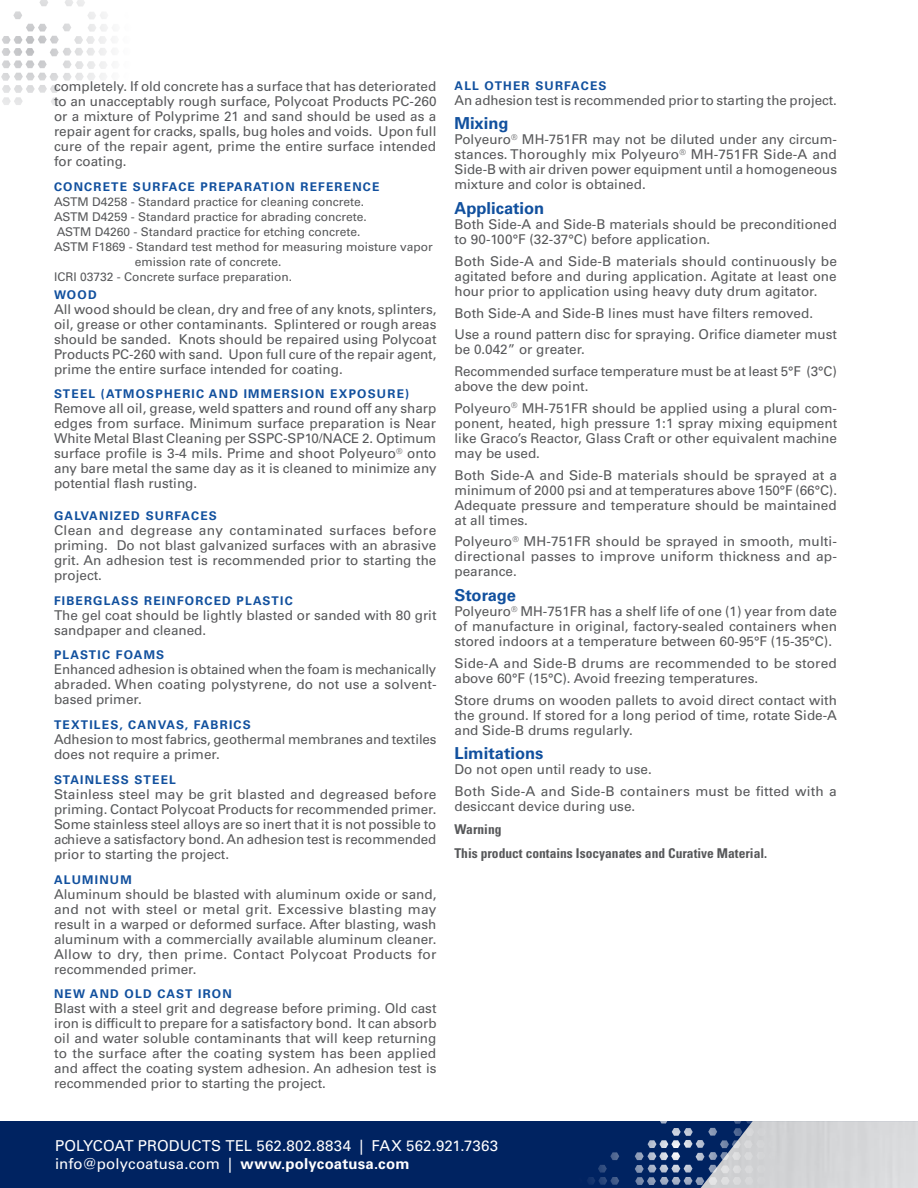
<style>
.page{position:relative;width:918px;height:1188px;background:#fff}
.page>*{position:absolute;margin:0;border:0;box-sizing:border-box;transform-origin:0 0}
.t1{font:700 16.5px "Univers LT Std";color:#11509e}
.t2{font:15px/18px "Univers LT Std";letter-spacing:.01em;color:#fff}
.Body{font:13.5px/15px "Univers LT Std";color:#57585a;text-align:justify}
.Body-2{font:700 condensed 13.5px "Univers LT Std";color:#57585a}
.Note{font:12px "Univers LT Std";color:#57585a}
.SubHeader{font:700 12px "Univers LT Std";letter-spacing:.1em;color:#11509e}
.s1{font-weight:700}
</style>
<div class="page">
<svg style="left:1px;top:0;width:107px;height:105px"></svg>
<div style="left:0;top:1121px;width:918px;height:67px;background:#002361"></div>
<div style="left:700px;top:1121px;width:218px;height:67px;background:#d5d6d8"></div>
<svg style="left:587px;top:1152px;width:32px;height:33px"></svg>
<svg style="left:635px;top:1121px;width:144px;height:64px"></svg>
<p class="Body" style="left:54px;top:79px;width:384px">completely. If old concrete has a surface that has deteriorated to an unacceptably rough surface, Polycoat Products PC-260 or a mixture of Polyprime 21 and sand should be used as a repair agent for cracks, spalls, bug holes and voids. Upon full cure of the repair agent, prime the entire surface intended for coating.</p>
<p class="SubHeader" style="left:54px;top:179px;width:327px">CONCRETE SURFACE PREPARATION REFERENCE</p>
<p class="Note" style="left:54px;top:194px;width:312px">ASTM D4258 - Standard practice for cleaning concrete.</p>
<p class="Note" style="left:54px;top:209px;width:314px">ASTM D4259 - Standard practice for abrading concrete.</p>
<p class="Note" style="left:57px;top:224px;width:305px">ASTM D4260 - Standard practice for etching concrete.</p>
<p class="Note" style="left:54px;top:239px;width:380px">ASTM F1869 - Standard test method for measuring moisture vapor</p>
<p class="Note" style="left:135px;top:254px;width:148px">emission rate of concrete.</p>
<p class="Note" style="left:54px;top:269px;width:240px">ICRI 03732 - Concrete surface preparation.</p>
<p class="SubHeader" style="left:54px;top:287px;width:44px">WOOD</p>
<p class="Body" style="left:54px;top:301px;width:384px">All wood should be clean, dry and free of any knots, splinters, oil, grease or other contaminants. Splintered or rough areas should be sanded. Knots should be repaired using Polycoat Products PC-260 with sand. Upon full cure of the repair agent, prime the entire surface intended for coating.</p>
<p class="SubHeader" style="left:54px;top:387px;width:357px">STEEL (ATMOSPHERIC AND IMMERSION EXPOSURE)</p>
<p class="Body" style="left:54px;top:401px;width:384px">Remove all oil, grease, weld spatters and round off any sharp edges from surface. Minimum surface preparation is Near White Metal Blast Cleaning per SSPC-SP10/NACE 2. Optimum surface profile is 3-4 mils. Prime and shoot Polyeuro<sup>®</sup> onto any bare metal the same day as it is cleaned to minimize any potential flash rusting.</p>
<p class="SubHeader" style="left:54px;top:509px;width:164px">GALVANIZED SURFACES</p>
<p class="Body" style="left:54px;top:523px;width:384px">Clean and degrease any contaminated surfaces before priming. Do not blast galvanized surfaces with an abrasive grit. An adhesion test is recommended prior to starting the project.</p>
<p class="SubHeader" style="left:54px;top:593px;width:240px">FIBERGLASS REINFORCED PLASTIC</p>
<p class="Body" style="left:54px;top:607px;width:384px">The gel coat should be lightly blasted or sanded with 80 grit sandpaper and cleaned.</p>
<p class="SubHeader" style="left:54px;top:648px;width:112px">PLASTIC FOAMS</p>
<p class="Body" style="left:54px;top:662px;width:384px">Enhanced adhesion is obtained when the foam is mechanically abraded. When coating polystyrene, do not use a solvent&shy;based primer.</p>
<p class="SubHeader" style="left:54px;top:718px;width:198px">TEXTILES, CANVAS, FABRICS</p>
<p class="Body" style="left:54px;top:732px;width:384px">Adhesion to most fabrics, geothermal membranes and textiles does not require a primer.</p>
<p class="SubHeader" style="left:54px;top:773px;width:123px">STAINLESS STEEL</p>
<p class="Body" style="left:54px;top:787px;width:384px">Stainless steel may be grit blasted and degreased before priming. Contact Polycoat Products for recommended primer.<br>Some stainless steel alloys are so inert that it is not possible to achieve a satisfactory bond. An adhesion test is recommended prior to starting the project.</p>
<p class="SubHeader" style="left:54px;top:872px;width:79px">ALUMINUM</p>
<p class="Body" style="left:54px;top:886px;width:384px">Aluminum should be blasted with aluminum oxide or sand, and not with steel or metal grit. Excessive blasting may result in a warped or deformed surface. After blasting, wash aluminum with a commercially available aluminum cleaner.<br>Allow to dry, then prime. Contact Polycoat Products for recommended primer.</p>
<p class="SubHeader" style="left:54px;top:987px;width:179px">NEW AND OLD CAST IRON</p>
<p class="Body" style="left:54px;top:1001px;width:384px">Blast with a steel grit and degrease before priming. Old cast iron is difficult to prepare for a satisfactory bond. It can absorb oil and water soluble contaminants that will keep returning to the surface after the coating system has been applied and affect the coating system adhesion. An adhesion test is recommended prior to starting the project.</p>
<p class="SubHeader" style="left:454px;top:78px;width:154px">ALL OTHER SURFACES</p>
<p class="Body" style="left:454px;top:92px;width:384px">An adhesion test is recommended prior to starting the project.</p>
<p class="t1" style="left:454px;top:114px;width:56px">Mixing</p>
<p class="Body" style="left:454px;top:132px;width:384px">Polyeuro<sup>®</sup> MH-751FR may not be diluted under any circum&shy;stances. Thoroughly mix Polyeuro<sup>®</sup> MH-751FR Side-A and Side-B with air driven power equipment until a homogeneous mixture and color is obtained.</p>
<p class="t1" style="left:454px;top:199px;width:91px">Application</p>
<p class="Body" style="left:454px;top:217px;width:384px">Both Side-A and Side-B materials should be preconditioned to 90-100°F (32-37°C) before application.</p>
<p class="Body" style="left:454px;top:254px;width:384px">Both Side-A and Side-B materials should continuously be agitated before and during application. Agitate at least one hour prior to application using heavy duty drum agitator.</p>
<p class="Body" style="left:454px;top:305px;width:360px">Both Side-A and Side-B lines must have filters removed.</p>
<p class="Body" style="left:454px;top:327px;width:384px">Use a round pattern disc for spraying. Orifice diameter must be 0.042” or greater.</p>
<p class="Body" style="left:454px;top:364px;width:384px">Recommended surface temperature must be at least 5°F (3°C) above the dew point.</p>
<p class="Body" style="left:454px;top:401px;width:384px">Polyeuro<sup>®</sup> MH-751FR should be applied using a plural com&shy;ponent, heated, high pressure 1:1 spray mixing equipment like Graco’s Reactor, Glass Craft or other equivalent machine may be used.</p>
<p class="Body" style="left:454px;top:467px;width:384px">Both Side-A and Side-B materials should be sprayed at a minimum of 2000 psi and at temperatures above 150°F (66°C).<br>Adequate pressure and temperature should be maintained at all times.</p>
<p class="Body" style="left:454px;top:534px;width:384px">Polyeuro<sup>®</sup> MH-751FR should be sprayed in smooth, multi&shy;directional passes to improve uniform thickness and ap&shy;pearance.</p>
<p class="t1" style="left:454px;top:586px;width:63px">Storage</p>
<p class="Body" style="left:454px;top:604px;width:384px">Polyeuro<sup>®</sup> MH-751FR has a shelf life of one (1) year from date of manufacture in original, factory-sealed containers when stored indoors at a temperature between 60-95°F (15-35°C).</p>
<p class="Body" style="left:454px;top:656px;width:384px">Side-A and Side-B drums are recommended to be stored above 60°F (15°C). Avoid freezing temperatures.</p>
<p class="Body" style="left:454px;top:692px;width:384px">Store drums on wooden pallets to avoid direct contact with the ground. If stored for a long period of time, rotate Side-A and Side-B drums regularly.</p>
<p class="t1" style="left:454px;top:744px;width:90px">Limitations</p>
<p class="Body" style="left:454px;top:762px;width:199px">Do not open until ready to use.</p>
<p class="Body" style="left:454px;top:784px;width:384px">Both Side-A and Side-B containers must be fitted with a desiccant device during use.</p>
<p class="Body-2" style="left:454px;top:821px;width:49px">Warning</p>
<p class="Body-2" style="left:454px;top:845px;width:314px">This product contains Isocyanates and Curative Material.</p>
<p class="t2" style="left:55px;top:1137px;width:445px">POLYCOAT PRODUCTS TEL 562.802.8834 | FAX 562.921.7363 info@polycoatusa.com | <span class="s1">www.polycoatusa.com</span></p>
</div>
